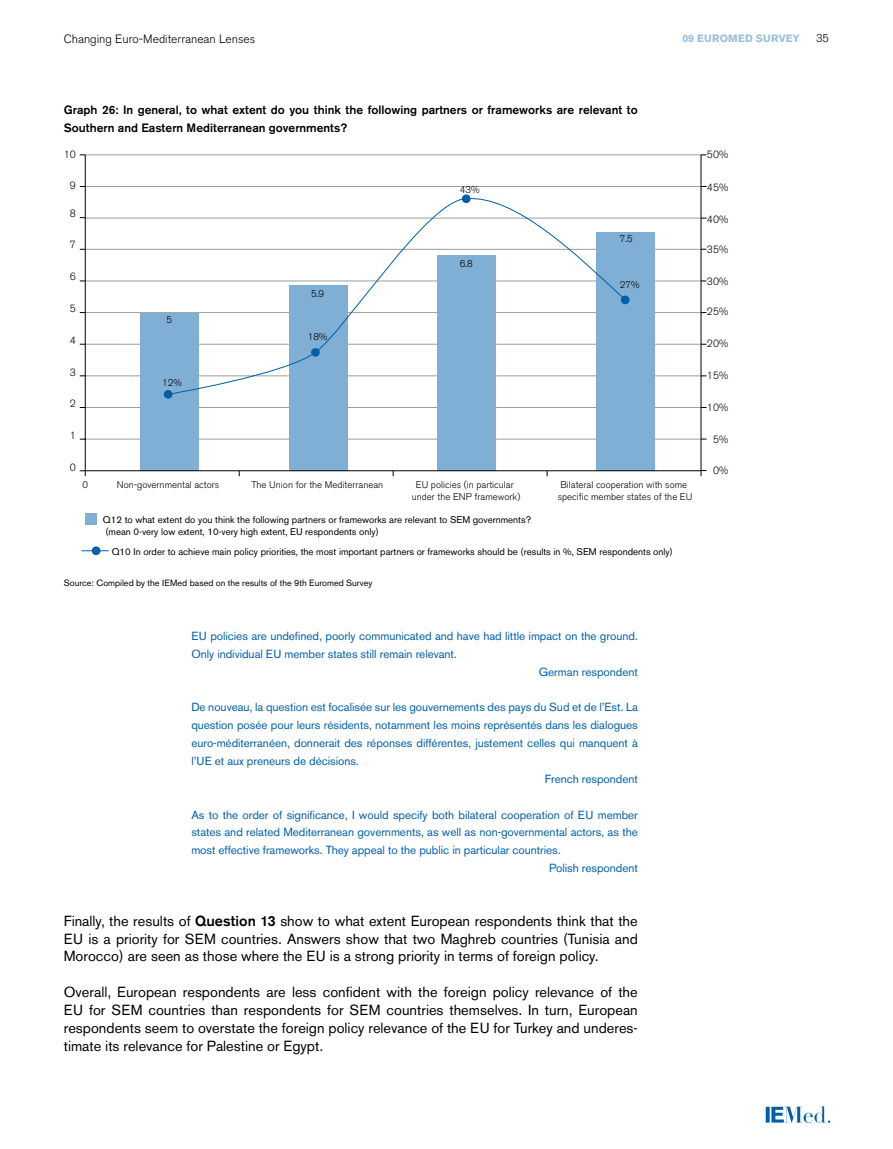
<style>
.page{position:relative;width:893px;height:1149px;background:#fff}
.page>*{position:absolute;margin:0;border:0;box-sizing:border-box;transform-origin:0 0}
.t1{font:14.55px/17.9px "Akzidenz Grotesk BQ";color:#000;text-align:justify}
.t2{font:500 12px/17.9px "Akzidenz Grotesk BQ";color:#000}
.t3{font:300 12px "Akzidenz Grotesk BQ";color:#000}
.t4{font:11.7px "Akzidenz Grotesk BQ";letter-spacing:-.005em;color:#005faa}
.t5{font:300 11.25px "Akzidenz Grotesk BQ";color:#000}
.t6{font:700 10.5px "Akzidenz Grotesk BQ";letter-spacing:.02em;color:#99bfdd}
.t7{font:300 10.35px "Akzidenz Grotesk BQ";color:#000}
.t8{font:9.6px/11.6px "Akzidenz Grotesk BQ";color:#000}
.t9{font:300 9.6px/11.6px "Akzidenz Grotesk BQ";color:#000}
.t10{font:9px "Akzidenz Grotesk BQ";color:#000}
.s1{font-weight:500}
</style>
<div class="page">
<svg style="left:766px;top:1106px;width:64px;height:16px"></svg>
<hr style="left:85px;top:439px;width:616px;height:1px;background:#9d9d9c">
<hr style="left:85px;top:407px;width:616px;height:1px;background:#9d9d9c">
<hr style="left:85px;top:375px;width:616px;height:1px;background:#9d9d9c">
<hr style="left:85px;top:344px;width:616px;height:1px;background:#9d9d9c">
<hr style="left:85px;top:312px;width:616px;height:1px;background:#9d9d9c">
<hr style="left:85px;top:280px;width:616px;height:1px;background:#9d9d9c">
<hr style="left:85px;top:249px;width:616px;height:1px;background:#9d9d9c">
<hr style="left:85px;top:218px;width:616px;height:1px;background:#9d9d9c">
<hr style="left:85px;top:186px;width:616px;height:1px;background:#9d9d9c">
<hr style="left:85px;top:154px;width:616px;height:1px;background:#9d9d9c">
<div style="left:596px;top:233px;width:59px;height:238px;background:#80afd5"></div>
<div style="left:437px;top:255px;width:59px;height:216px;background:#80afd5"></div>
<div style="left:289px;top:285px;width:59px;height:186px;background:#80afd5"></div>
<div style="left:140px;top:313px;width:59px;height:158px;background:#80afd5"></div>
<hr style="left:701px;top:155px;width:1px;height:315px;background:#000">
<hr style="left:85px;top:155px;width:1px;height:315px;background:#000">
<svg style="left:701px;top:470px;width:5px;height:6px"></svg>
<svg style="left:80px;top:470px;width:6px;height:6px"></svg>
<div style="left:164px;top:390px;width:8px;height:8px;background:#005faa;border-radius:50%"></div>
<svg style="left:621px;top:295px;width:9px;height:9px"></svg>
<div style="left:92px;top:546px;width:8px;height:9px;background:#005faa;border-radius:50%"></div>
<div style="left:85px;top:513px;width:12px;height:11px;background:#80afd5"></div>
<svg style="left:82px;top:550px;width:27px;height:1px"></svg>
<hr style="left:85px;top:470px;width:616px;height:1px;background:#000">
<svg style="left:167px;top:194px;width:459px;height:201px"></svg>
<p class="t3" style="left:64px;top:32px;width:193px">Changing Euro-Mediterranean Lenses</p>
<p class="t6" style="left:682px;top:32px;width:119px">09 EUROMED SURVEY</p>
<p class="t5" style="left:816px;top:32px;width:15px">35</p>
<p class="t2" style="left:64px;top:100px;width:576px">Graph 26: In general, to what extent do you think the following partners or frameworks are relevant to<br>Southern and Eastern Mediterranean governments?</p>
<p class="t7" style="left:64px;top:149px;width:14px">10</p>
<p class="t7" style="left:70px;top:180px;width:3px">9</p>
<p class="t7" style="left:70px;top:207px;width:3px">8</p>
<p class="t7" style="left:70px;top:239px;width:8px">7</p>
<p class="t7" style="left:70px;top:271px;width:8px">6</p>
<p class="t7" style="left:70px;top:302px;width:8px">5</p>
<p class="t7" style="left:70px;top:334px;width:8px">4</p>
<p class="t7" style="left:70px;top:366px;width:8px">3</p>
<p class="t7" style="left:70px;top:398px;width:8px">2</p>
<p class="t7" style="left:70px;top:429px;width:8px">1</p>
<p class="t7" style="left:70px;top:461px;width:8px">0</p>
<p class="t9" style="left:166px;top:314px;width:7px">5</p>
<p class="t9" style="left:162px;top:377px;width:21px">12%</p>
<p class="t9" style="left:311px;top:288px;width:10px">5.9</p>
<p class="t9" style="left:308px;top:330px;width:21px">18 %</p>
<p class="t9" style="left:460px;top:184px;width:21px">43%</p>
<p class="t9" style="left:460px;top:257px;width:10px">6.8</p>
<p class="t9" style="left:620px;top:233px;width:14px">7.5</p>
<p class="t9" style="left:620px;top:279px;width:21px">27%</p>
<p class="t9" style="left:412px;top:479px;width:110px;text-align:center">EU policies (in particular under the ENP framework)</p>
<p class="t8" style="left:103px;top:513px;width:430px">Q12 to what extent do you think the following partners or frameworks are relevant to SEM governments? (mean 0-very low extent, 10-very high extent, EU respondents only)</p>
<p class="t8" style="left:112px;top:545px;width:563px">Q10 In order to achieve main policy priorities, the most important partners or frameworks should be (results in %, SEM respondents only)</p>
<p class="t10" style="left:64px;top:577px;width:310px">Source: Compiled by the IEMed based on the results of the 9th Euromed Survey</p>
<p class="t9" style="left:83px;top:479px;width:7px">0</p>
<p class="t9" style="left:117px;top:479px;width:104px">Non-governmental actors</p>
<p class="t9" style="left:251px;top:479px;width:133px">The Union for the Mediterranean</p>
<p class="t9" style="left:558px;top:479px;width:136px">Bilateral cooperation with some specific member states of the EU</p>
<p class="t7" style="left:707px;top:149px;width:23px">50%</p>
<p class="t7" style="left:707px;top:181px;width:23px">45%</p>
<p class="t7" style="left:707px;top:214px;width:23px">40%</p>
<p class="t7" style="left:707px;top:243px;width:23px">35%</p>
<p class="t7" style="left:707px;top:275px;width:23px">30%</p>
<p class="t7" style="left:707px;top:306px;width:23px">25%</p>
<p class="t7" style="left:707px;top:337px;width:23px">20%</p>
<p class="t7" style="left:707px;top:370px;width:23px">15%</p>
<p class="t7" style="left:707px;top:401px;width:23px">10%</p>
<p class="t7" style="left:713px;top:433px;width:17px">5%</p>
<p class="t7" style="left:713px;top:464px;width:17px">0%</p>
<p class="t4" style="left:191px;top:628px;width:448px">EU policies are undefined, poorly communicated and have had little impact on the ground.</p>
<p class="t4" style="left:191px;top:646px;width:267px">Only individual EU member states still remain relevant.</p>
<p class="t4" style="left:539px;top:664px;width:101px">German respondent</p>
<p class="t4" style="left:191px;top:700px;width:448px">De nouveau, la question est focalisée sur les gouvernements des pays du Sud et de l’Est. La</p>
<p class="t4" style="left:191px;top:718px;width:448px">question posée pour leurs résidents, notamment les moins représentés dans les dialogues</p>
<p class="t4" style="left:191px;top:735px;width:448px">euro-méditerranéen, donnerait des réponses différentes, justement celles qui manquent à</p>
<p class="t4" style="left:191px;top:753px;width:169px">l’UE et aux preneurs de décisions.</p>
<p class="t4" style="left:545px;top:771px;width:94px">French respondent</p>
<p class="t4" style="left:191px;top:807px;width:448px">As to the order of significance, I would specify both bilateral cooperation of EU member</p>
<p class="t4" style="left:191px;top:825px;width:448px">states and related Mediterranean governments, as well as non-governmental actors, as the</p>
<p class="t4" style="left:191px;top:843px;width:371px">most effective frameworks. They appeal to the public in particular countries.</p>
<p class="t4" style="left:549px;top:860px;width:90px">Polish respondent</p>
<p class="t1" style="left:64px;top:911px;width:576px">Finally, the results of <span class="s1">Question 13</span> show to what extent European respondents think that the EU is a priority for SEM countries. Answers show that two Maghreb countries (Tunisia and Morocco) are seen as those where the EU is a strong priority in terms of foreign policy.</p>
<p class="t1" style="left:64px;top:982px;width:576px">Overall, European respondents are less confident with the foreign policy relevance of the EU for SEM countries than respondents for SEM countries themselves. In turn, European respondents seem to overstate the foreign policy relevance of the EU for Turkey and underes&shy;timate its relevance for Palestine or Egypt.</p>
</div>
